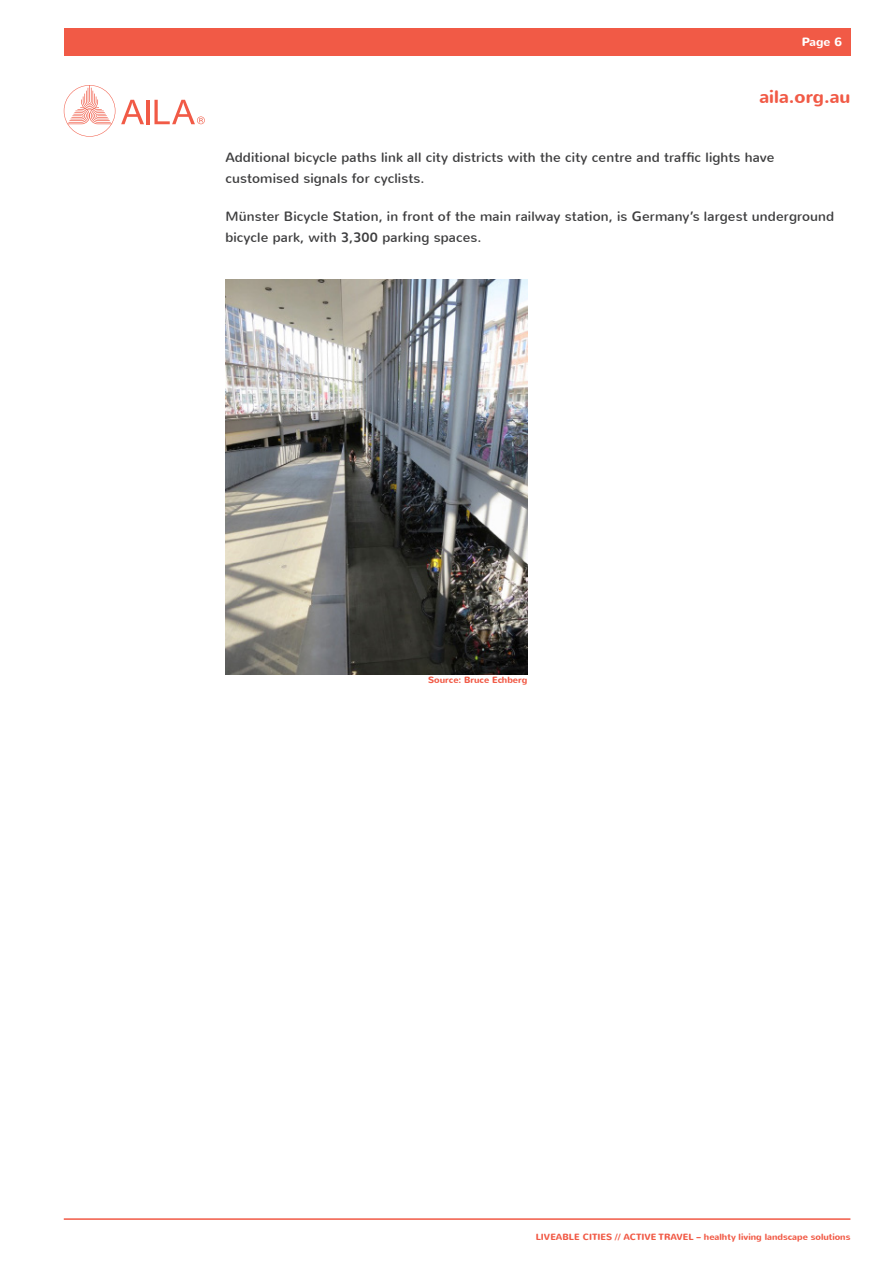
<style>
.page{position:relative;width:893px;height:1263px;background:#fff}
.page>*{position:absolute;margin:0;border:0;box-sizing:border-box;transform-origin:0 0}
.t1{font:700 18px "Nunito";color:#f15a46}
.BODY{font:13.5px/21px "Nunito";letter-spacing:.01em;color:#3e3e3f}
.t2{font:700 12px "Nunito";color:#fff}
.PAGE_FOOTER{font:700 9px "Nunito";color:#f15a46}
</style>
<div class="page">
<svg style="left:121px;top:100px;width:23px;height:24px"></svg>
<hr style="left:147px;top:100px;width:3px;height:24px;background:#f15a46">
<svg style="left:64px;top:85px;width:51px;height:52px"></svg>
<svg style="left:154px;top:100px;width:51px;height:24px"></svg>
<div style="left:64px;top:28px;width:786px;height:27px;background:#f15a46"></div>
<hr style="left:64px;top:1218px;width:786px;height:2px;background:#f15a46">
<img style="left:225px;top:280px;width:302px;height:394px">
<p class="t2" style="left:802px;top:34px;width:42px">Page 6</p>
<h1 class="t1" style="left:759px;top:85px;width:93px">aila.org.au</h1>
<p class="BODY" style="left:225px;top:147px;width:551px">Additional bicycle paths link all city districts with the city centre and traffic lights have customised signals for cyclists.</p>
<p class="BODY" style="left:225px;top:206px;width:610px">Münster Bicycle Station, in front of the main railway station, is Germany’s largest underground bicycle park, with 3,300 parking spaces.</p>
<p class="PAGE_FOOTER" style="left:428px;top:674px;width:100px">Source: Bruce Echberg</p>
<p class="PAGE_FOOTER" style="left:536px;top:1230px;width:316px">LIVEABLE CITIES // ACTIVE TRAVEL – healhty living landscape solutions</p>
</div>
